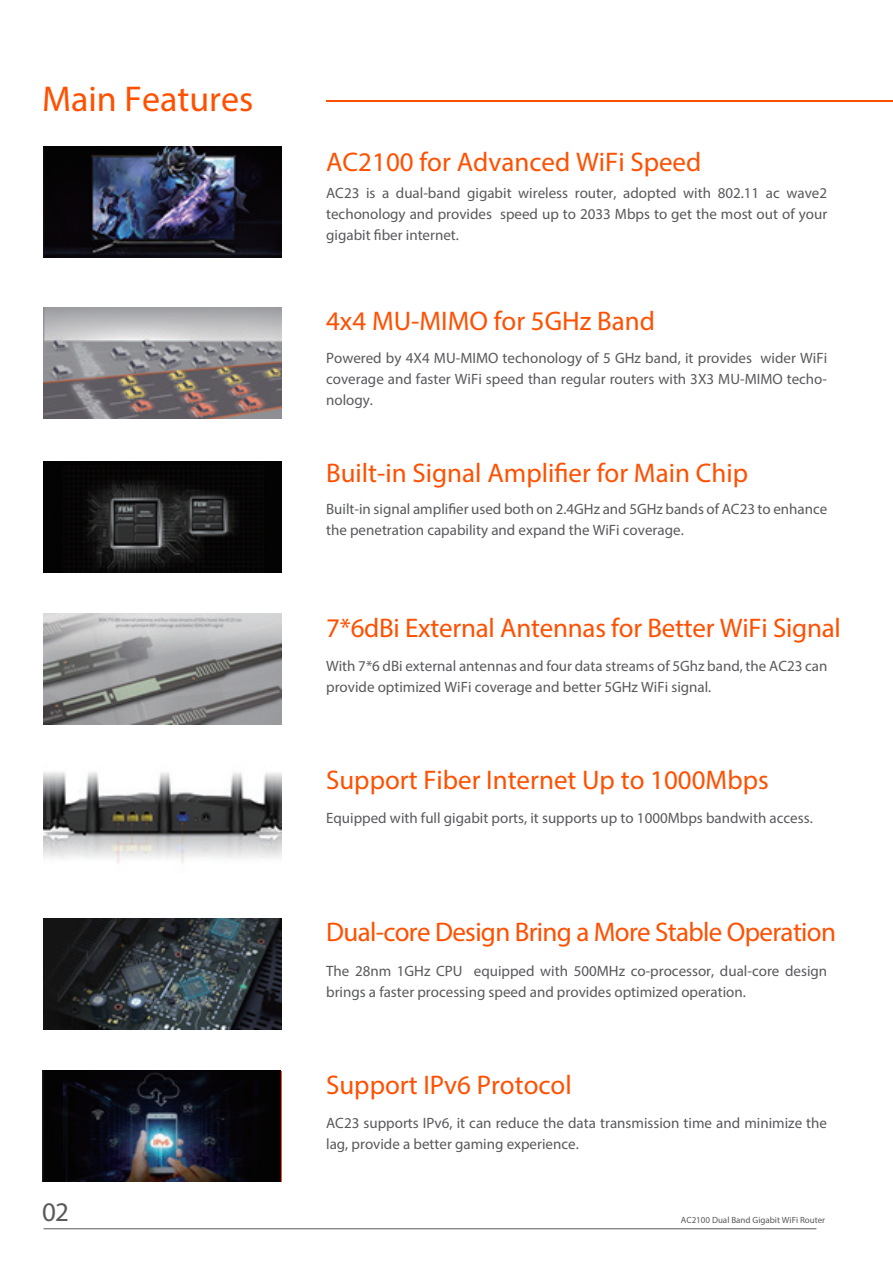
<style>
.page{position:relative;width:893px;height:1263px;background:#fff}
.page>*{position:absolute;margin:0;border:0;box-sizing:border-box;transform-origin:0 0}
.t1{font:36px "Myriad Pro";color:#ff5000}
.t2{font:27px "Myriad Pro";color:#ff5000}
.t3{font:27px "Myriad Pro";letter-spacing:-.025em;color:#ff5000}
.t4{font:27px "Myriad Pro";color:#58595b}
.t5{font:15px/21px "Myriad Pro";color:#58595b}
.t6{font:300 9px "Myriad Pro";color:#58595b}
</style>
<div class="page">
<img style="left:43px;top:147px;width:239px;height:111px">
<img style="left:43px;top:307px;width:239px;height:111px">
<img style="left:43px;top:461px;width:239px;height:111px">
<img style="left:43px;top:614px;width:239px;height:111px">
<img style="left:43px;top:772px;width:239px;height:92px">
<img style="left:43px;top:918px;width:239px;height:111px">
<hr style="left:44px;top:1228px;width:772px;height:1px;background:#656568">
<hr style="left:326px;top:101px;width:567px;height:1px;background:#ff5000">
<img style="left:42px;top:1070px;width:238px;height:111px">
<h1 class="t1" style="left:42px;top:76px;width:213px">Main Features</h1>
<h2 class="t4" style="left:42px;top:1195px;width:28px">02</h2>
<h2 class="t2" style="left:326px;top:145px;width:377px">AC2100 for Advanced WiFi Speed</h2>
<p class="t5" style="left:326px;top:182px;width:503px;text-align:justify">AC23 is a dual-band gigabit wireless router, adopted with 802.11 ac wave2 techonology and provides speed up to 2033 Mbps to get the most out of your gigabit fiber internet.</p>
<h2 class="t2" style="left:326px;top:304px;width:330px">4x4 MU-MIMO for 5GHz Band</h2>
<p class="t5" style="left:326px;top:348px;width:503px;text-align:justify">Powered by 4X4 MU-MIMO techonology of 5 GHz band, it provides wider WiFi coverage and faster WiFi speed than regular routers with 3X3 MU-MIMO techo&shy;nology.</p>
<h2 class="t2" style="left:326px;top:456px;width:423px">Built-in Signal Amplifier for Main Chip</h2>
<p class="t5" style="left:326px;top:498px;width:503px">Built-in signal amplifier used both on 2.4GHz and 5GHz bands of AC23 to enhance the penetration capability and expand the WiFi coverage.</p>
<h2 class="t2" style="left:326px;top:611px;width:516px">7*6dBi External Antennas for Better WiFi Signal</h2>
<p class="t5" style="left:326px;top:655px;width:503px">With 7*6 dBi external antennas and four data streams of 5Ghz band, the AC23 can provide optimized WiFi coverage and better 5GHz WiFi signal.</p>
<h2 class="t2" style="left:326px;top:763px;width:444px">Support Fiber Internet Up to 1000Mbps</h2>
<p class="t5" style="left:326px;top:807px;width:488px">Equipped with full gigabit ports, it supports up to 1000Mbps bandwith access.</p>
<h2 class="t3" style="left:326px;top:915px;width:511px">Dual-core Design Bring a More Stable Operation</h2>
<p class="t5" style="left:326px;top:960px;width:503px">The 28nm 1GHz CPU equipped with 500MHz co-processor, dual-core design brings a faster processing speed and provides optimized operation.</p>
<h2 class="t2" style="left:326px;top:1068px;width:247px">Support IPv6 Protocol</h2>
<p class="t5" style="left:326px;top:1112px;width:502px">AC23 supports IPv6, it can reduce the data transmission time and minimize the lag, provide a better gaming experience.</p>
<p class="t6" style="left:681px;top:1214px;width:146px">AC2100 Dual Band Gigabit WiFi Router</p>
</div>
